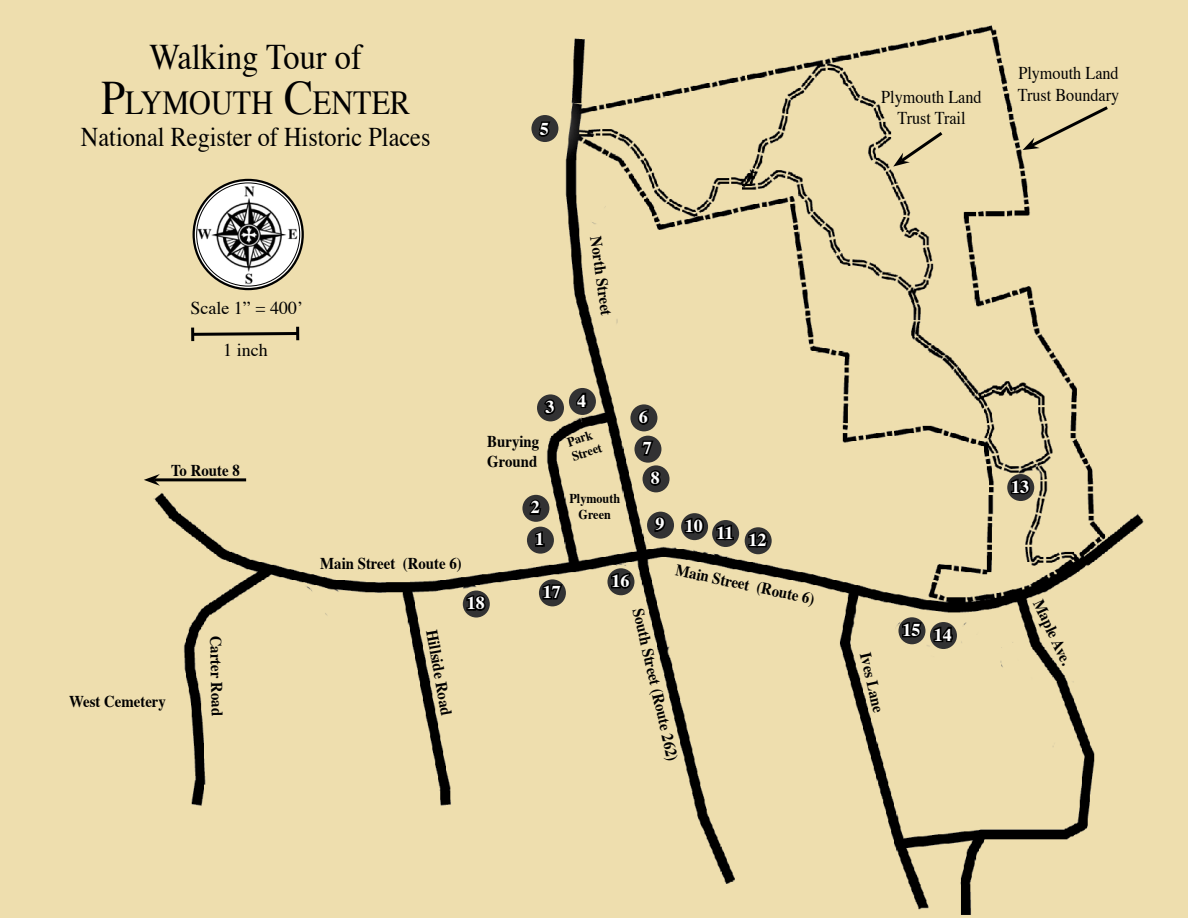
<style>
.page{position:relative;width:1188px;height:918px;background:#eedeae}
.page>*{position:absolute;margin:0;border:0;box-sizing:border-box;transform-origin:0 0}
.t1{font:36px "Times";color:#000;scale:.9 1}
.t2{font:33.6px "Times";color:#000;scale:.9 1}
.t3{font:27px "Times";color:#000;scale:.9 1}
.t4{font:18px/21.6px "Times";color:#000;text-align:center;scale:.9 1}
.t5{font:700 18px/31.8px "Times";color:#fff}
.t6{font:18px "Times";color:#000}
.t7{font:700 16.5px/19.8px "Times";color:#000;scale:.9 1}
.t8{font:700 13.5px/16.2px "Times";color:#000;text-align:center;scale:.9 1}
.s1{font-size:48px}
</style>
<div class="page">
<img style="left:195px;top:181px;width:105px;height:105px">
<div style="left:193px;top:179px;width:111px;height:111px;border:2px solid #000;border-radius:50%"></div>
<div style="left:522px;top:495px;width:27px;height:27px;background:#323233;border-radius:50%"></div>
<svg style="left:527px;top:497px;width:14px;height:18px"></svg>
<div style="left:527px;top:527px;width:27px;height:27px;background:#323233;border-radius:50%"></div>
<svg style="left:535px;top:531px;width:10px;height:16px"></svg>
<div style="left:607px;top:568px;width:27px;height:27px;background:#323233;border-radius:50%"></div>
<svg style="left:610px;top:551px;width:23px;height:40px"></svg>
<div style="left:537px;top:394px;width:27px;height:27px;background:#323233;border-radius:50%"></div>
<svg style="left:542px;top:397px;width:14px;height:18px"></svg>
<div style="left:569px;top:388px;width:27px;height:27px;background:#323233;border-radius:50%"></div>
<svg style="left:576px;top:392px;width:12px;height:16px"></svg>
<svg style="left:463px;top:591px;width:27px;height:27px"></svg>
<svg style="left:465px;top:593px;width:23px;height:20px"></svg>
<div style="left:531px;top:115px;width:27px;height:27px;background:#323233;border-radius:50%"></div>
<svg style="left:536px;top:121px;width:14px;height:18px"></svg>
<div style="left:630px;top:404px;width:27px;height:27px;background:#323233;border-radius:50%"></div>
<svg style="left:636px;top:388px;width:15px;height:37px"></svg>
<div style="left:643px;top:465px;width:27px;height:27px;background:#323233;border-radius:50%"></div>
<svg style="left:647px;top:468px;width:14px;height:18px"></svg>
<div style="left:647px;top:512px;width:27px;height:27px;background:#323233;border-radius:50%"></div>
<svg style="left:652px;top:514px;width:14px;height:18px"></svg>
<div style="left:712px;top:520px;width:27px;height:27px;background:#323233;border-radius:50%"></div>
<svg style="left:715px;top:523px;width:20px;height:18px"></svg>
<div style="left:745px;top:527px;width:27px;height:27px;background:#323233;border-radius:50%"></div>
<svg style="left:747px;top:530px;width:23px;height:20px"></svg>
<svg style="left:1007px;top:474px;width:27px;height:27px"></svg>
<svg style="left:1009px;top:476px;width:23px;height:21px"></svg>
<div style="left:681px;top:513px;width:27px;height:27px;background:#323233;border-radius:50%"></div>
<svg style="left:683px;top:516px;width:23px;height:20px"></svg>
<svg style="left:898px;top:617px;width:27px;height:27px"></svg>
<svg style="left:901px;top:621px;width:23px;height:19px"></svg>
<div style="left:930px;top:622px;width:27px;height:27px;background:#323233;border-radius:50%"></div>
<svg style="left:932px;top:625px;width:22px;height:19px"></svg>
<svg style="left:1023px;top:104px;width:88px;height:46px;background:#dbcca0"></svg>
<svg style="left:893px;top:129px;width:53px;height:38px;background:#d5c79c"></svg>
<div style="left:539px;top:579px;width:27px;height:27px;background:#323233;border-radius:50%"></div>
<svg style="left:541px;top:583px;width:24px;height:19px"></svg>
<hr style="left:154px;top:478px;width:92px;height:3px;background:#000">
<svg style="left:144px;top:474px;width:16px;height:12px"></svg>
<div style="left:634px;top:436px;width:27px;height:27px;background:#323233;border-radius:50%"></div>
<svg style="left:641px;top:440px;width:13px;height:16px"></svg>
<svg style="left:190px;top:327px;width:111px;height:14px;background:#b2a682"></svg>
<h1 class="t1" style="left:150px;top:23px;width:237px">Walking Tour of</h1>
<h2 class="t2" style="left:101px;top:71px;width:345px"><span class="s1">P</span>LYMOUTH <span class="s1">C</span>ENTER</h2>
<h3 class="t3" style="left:81px;top:112px;width:390px">National Register of Historic Places</h3>
<p class="t6" style="left:190px;top:292px;width:114px">Scale 1” = 400’</p>
<p class="t6" style="left:223px;top:333px;width:46px">1 inch</p>
<p class="t7" style="left:171px;top:459px;width:78px">To Route 8</p>
<p class="t5" style="left:540px;top:111px;width:10px">5</p>
<p class="t7" style="left:607px;top:235px;width:90px;rotate:82deg">North Street</p>
<p class="t5" style="left:545px;top:389px;width:10px">3</p>
<p class="t7" style="left:487px;top:430px;width:59px">Burying<br>Ground</p>
<p class="t5" style="left:531px;top:490px;width:15px">2<br>1</p>
<p class="t5" style="left:577px;top:383px;width:10px">4</p>
<p class="t8" style="left:565px;top:434px;width:36px;line-height:15px;text-align:left;rotate:-18deg">Park<br>Street</p>
<p class="t8" style="left:570px;top:489px;width:58px">Plymouth<br>Green</p>
<p class="t5" style="left:639px;top:399px;width:10px">6</p>
<p class="t5" style="left:643px;top:430px;width:10px">7</p>
<p class="t5" style="left:651px;top:460px;width:10px">8</p>
<p class="t5" style="left:655px;top:506px;width:10px">9</p>
<p class="t5" style="left:685px;top:508px;width:19px">10</p>
<p class="t5" style="left:717px;top:518px;width:52px">11 12</p>
<p class="t7" style="left:69px;top:690px;width:109px">West Cemetery</p>
<p class="t7" style="left:227px;top:635px;width:91px;rotate:89deg">Carter Road</p>
<p class="t7" style="left:320px;top:552px;width:159px">Main Street (Route 6)</p>
<p class="t7" style="left:443px;top:628px;width:97px;rotate:80deg">Hillside Road</p>
<p class="t5" style="left:467px;top:585px;width:19px">18</p>
<p class="t5" style="left:543px;top:574px;width:19px">17</p>
<p class="t7" style="left:678px;top:558px;width:159px;rotate:12deg">Main Street (Route 6)</p>
<p class="t5" style="left:611px;top:563px;width:19px">16</p>
<p class="t7" style="left:649px;top:606px;width:175px;rotate:77deg">South Street (Route 262)</p>
<p class="t4" style="left:881px;top:84px;width:113px">Plymouth Land<br>Trust Trail</p>
<p class="t4" style="left:1018px;top:61px;width:114px;text-align:left">Plymouth Land<br>Trust Boundary</p>
<p class="t7" style="left:877px;top:650px;width:70px;rotate:77deg">Ives Lane</p>
<p class="t5" style="left:902px;top:614px;width:51px">15 14</p>
<p class="t5" style="left:1011px;top:469px;width:19px">13</p>
<p class="t7" style="left:1048px;top:595px;width:80px;rotate:65deg">Maple Ave.</p>
</div>
